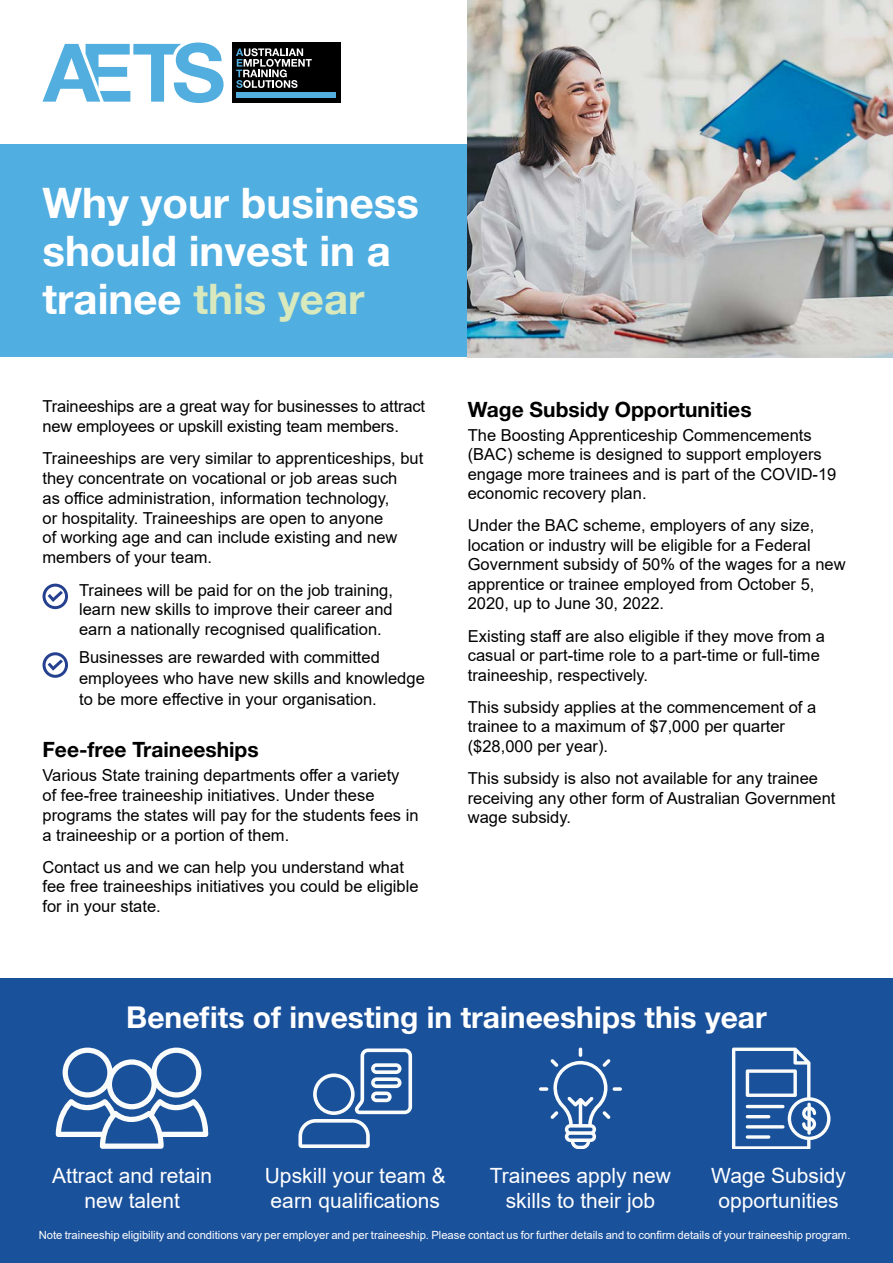
<style>
.page{position:relative;width:893px;height:1263px;background:#fff}
.page>*{position:absolute;margin:0;border:0;box-sizing:border-box;transform-origin:0 0}
.t1{font:700 42px/48px "Helvetica Neue LT Std";color:#fff}
.t2{font:700 30px "Helvetica Neue LT Std";color:#fff}
.t3{font:21px/25.2px "Arial";color:#fff;text-align:center}
.t4{font:700 21px "Helvetica Neue LT Std";color:#000}
.t5{font:16.5px/19.5px "Arial";color:#000}
.t6{font:11.25px "Arial";color:#fff}
.s1{color:#d8e9bd}
</style>
<div class="page">
<div style="left:0;top:145px;width:744px;height:212px;background:#51aee1"></div>
<div style="left:232px;top:43px;width:108px;height:60px;background:#000"></div>
<svg style="left:236px;top:48px;width:76px;height:40px"></svg>
<div style="left:236px;top:93px;width:100px;height:5px;background:#51aede"></div>
<svg style="left:43px;top:43px;width:181px;height:60px"></svg>
<div style="left:0;top:978px;width:893px;height:285px;background:#1a519b"></div>
<svg style="left:43px;top:584px;width:25px;height:25px"></svg>
<svg style="left:43px;top:652px;width:25px;height:26px"></svg>
<svg style="left:56px;top:1047px;width:152px;height:102px"></svg>
<svg style="left:298px;top:1048px;width:114px;height:100px"></svg>
<svg style="left:539px;top:1047px;width:83px;height:102px"></svg>
<svg style="left:732px;top:1047px;width:98px;height:102px"></svg>
<img style="left:468px;top:0;width:425px;height:357px">
<h1 class="t1" style="left:43px;top:178px;width:378px">Why your business should invest in a trainee <span class="s1">this year</span></h1>
<p class="t5" style="left:43px;top:396px;width:384px">Traineeships are a great way for businesses to attract new employees or upskill existing team members.</p>
<p class="t5" style="left:43px;top:448px;width:382px">Traineeships are very similar to apprenticeships, but they concentrate on vocational or job areas such<br>as office administration, information technology,<br>or hospitality. Traineeships are open to anyone<br>of working age and can include existing and new members of your team.</p>
<p class="t5" style="left:79px;top:580px;width:315px;text-align:justify">Trainees will be paid for on the job training, learn new skills to improve their career and earn a nationally recognised qualification.</p>
<p class="t5" style="left:79px;top:646px;width:347px;line-height:21px">Businesses are rewarded with committed employees who have new skills and knowledge to be more effective in your organisation.</p>
<p class="t4" style="left:43px;top:737px;width:218px">Fee-free Traineeships</p>
<p class="t5" style="left:43px;top:766px;width:378px">Various State training departments offer a variety<br>of fee-free traineeship initiatives. Under these programs the states will pay for the students fees in a traineeship or a portion of them.</p>
<p class="t5" style="left:43px;top:857px;width:378px">Contact us and we can help you understand what fee free traineeships initiatives you could be eligible for in your state.</p>
<p class="t4" style="left:468px;top:396px;width:285px">Wage Subsidy Opportunities</p>
<p class="t5" style="left:468px;top:425px;width:370px">The Boosting Apprenticeship Commencements (BAC) scheme is designed to support employers engage more trainees and is part of the COVID-19 economic recovery plan.</p>
<p class="t5" style="left:468px;top:516px;width:379px">Under the BAC scheme, employers of any size, location or industry will be eligible for a Federal Government subsidy of 50% of the wages for a new apprentice or trainee employed from October 5, 2020, up to June 30, 2022.</p>
<p class="t5" style="left:468px;top:626px;width:359px">Existing staff are also eligible if they move from a casual or part-time role to a part-time or full-time traineeship, respectively.</p>
<p class="t5" style="left:468px;top:697px;width:350px">This subsidy applies at the commencement of a trainee to a maximum of $7,000 per quarter ($28,000 per year).</p>
<p class="t5" style="left:468px;top:768px;width:369px">This subsidy is also not available for any trainee receiving any other form of Australian Government wage subsidy.</p>
<h2 class="t2" style="left:126px;top:998px;width:642px">Benefits of investing in traineeships this year</h2>
<p class="t3" style="left:52px;top:1163px;width:161px">Attract and retain new talent</p>
<p class="t3" style="left:265px;top:1163px;width:182px;text-align:left">Upskill your team &amp; earn qualifications</p>
<p class="t3" style="left:490px;top:1163px;width:183px">Trainees apply new skills to their job</p>
<p class="t3" style="left:711px;top:1163px;width:136px">Wage Subsidy opportunities</p>
<p class="t6" style="left:39px;top:1227px;width:813px">Note traineeship eligibility and conditions vary per employer and per traineeship. Please contact us for further details and to confirm details of your traineeship program.</p>
</div>
